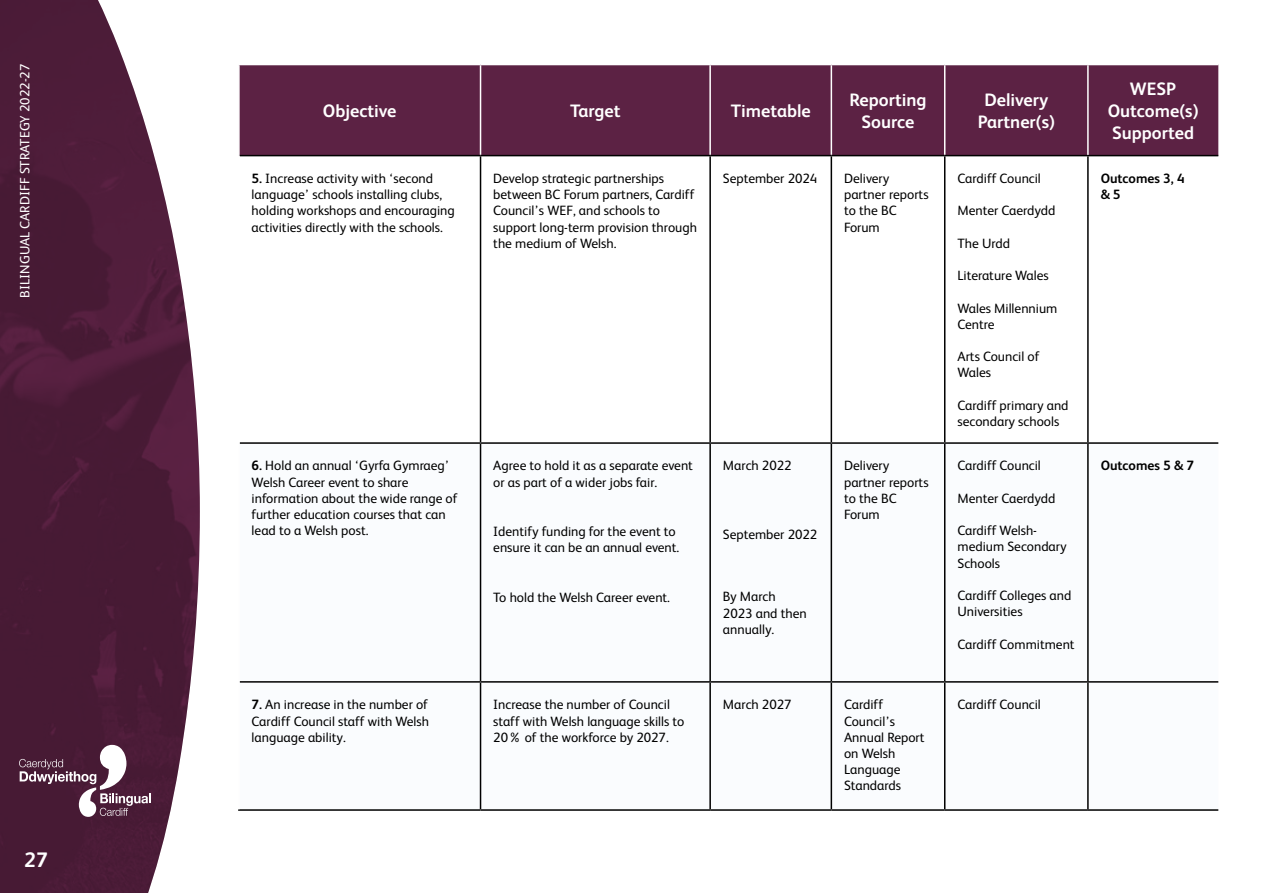
<style>
.page{position:relative;width:1263px;height:893px;background:#fff}
.page>*{position:absolute;margin:0;border:0;box-sizing:border-box;transform-origin:0 0}
.t1{font:700 21px "FS Albert";color:#fff}
.t2{font:700 18px/21.6px "FS Albert";color:#fff;text-align:center}
.t3{font:13.5px/16.2px "FS Albert";color:#000}
.t4{font:13.5px "FS Albert";color:#fff}
.t5{font:700 13.5px/16.2px "FS Albert";color:#000}
.s1{font-weight:700}
</style>
<div class="page">
<img style="left:0;top:0;width:200px;height:893px">
<svg style="left:19px;top:745px;width:132px;height:72px;background:#6c485d"></svg>
<div style="left:240px;top:65px;width:978px;height:90px;background:#5c2244"></div>
<svg style="left:240px;top:156px;width:978px;height:286px"></svg>
<svg style="left:479px;top:444px;width:467px;height:365px"></svg>
<hr style="left:480px;top:65px;width:1px;height:90px;background:#fff">
<hr style="left:709px;top:65px;width:2px;height:90px;background:#fff">
<hr style="left:831px;top:65px;width:1px;height:90px;background:#fff">
<hr style="left:944px;top:65px;width:1px;height:90px;background:#fff">
<hr style="left:480px;top:155px;width:230px;height:1px;background:#000">
<hr style="left:709px;top:156px;width:2px;height:286px;background:#000">
<hr style="left:709px;top:444px;width:2px;height:237px;background:#000">
<hr style="left:709px;top:683px;width:2px;height:126px;background:#000">
<hr style="left:710px;top:155px;width:121px;height:1px;background:#000">
<hr style="left:831px;top:156px;width:1px;height:286px;background:#000">
<hr style="left:831px;top:444px;width:1px;height:237px;background:#000">
<hr style="left:831px;top:683px;width:1px;height:126px;background:#000">
<hr style="left:831px;top:155px;width:114px;height:1px;background:#000">
<hr style="left:944px;top:156px;width:1px;height:286px;background:#000">
<hr style="left:944px;top:444px;width:1px;height:237px;background:#000">
<hr style="left:944px;top:683px;width:1px;height:126px;background:#000">
<hr style="left:945px;top:155px;width:143px;height:1px;background:#000">
<hr style="left:1088px;top:155px;width:130px;height:1px;background:#000">
<hr style="left:480px;top:442px;width:230px;height:2px;background:#000">
<hr style="left:480px;top:681px;width:230px;height:2px;background:#000">
<hr style="left:480px;top:809px;width:230px;height:2px;background:#000">
<hr style="left:710px;top:442px;width:121px;height:2px;background:#000">
<hr style="left:710px;top:681px;width:121px;height:2px;background:#000">
<hr style="left:710px;top:809px;width:121px;height:2px;background:#000">
<hr style="left:831px;top:442px;width:114px;height:2px;background:#000">
<hr style="left:831px;top:681px;width:114px;height:2px;background:#000">
<hr style="left:831px;top:809px;width:114px;height:2px;background:#000">
<hr style="left:945px;top:442px;width:143px;height:2px;background:#000">
<hr style="left:1088px;top:442px;width:130px;height:2px;background:#000">
<hr style="left:945px;top:681px;width:143px;height:2px;background:#000">
<hr style="left:1088px;top:681px;width:130px;height:2px;background:#000">
<hr style="left:945px;top:809px;width:143px;height:2px;background:#000">
<hr style="left:1088px;top:809px;width:130px;height:2px;background:#000">
<hr style="left:240px;top:155px;width:240px;height:1px;background:#000">
<hr style="left:480px;top:156px;width:1px;height:286px;background:#000">
<hr style="left:240px;top:442px;width:240px;height:2px;background:#000">
<hr style="left:480px;top:444px;width:1px;height:237px;background:#000">
<hr style="left:240px;top:681px;width:240px;height:2px;background:#000">
<hr style="left:480px;top:683px;width:1px;height:126px;background:#000">
<hr style="left:238px;top:809px;width:242px;height:2px;background:#000">
<hr style="left:1087px;top:156px;width:2px;height:286px;background:#000">
<hr style="left:1087px;top:444px;width:2px;height:237px;background:#000">
<hr style="left:1087px;top:683px;width:2px;height:126px;background:#000">
<hr style="left:1087px;top:65px;width:2px;height:90px;background:#fff">
<p class="t4" style="left:16px;top:298px;width:235px;rotate:-90deg">BILINGUAL CARDIFF STRATEGY 2022-27</p>
<h1 class="t1" style="left:24px;top:845px;width:25px">27</h1>
<h2 class="t2" style="left:323px;top:99px;width:75px">Objective</h2>
<h2 class="t2" style="left:570px;top:99px;width:52px">Target</h2>
<h2 class="t2" style="left:731px;top:99px;width:81px">Timetable</h2>
<h2 class="t2" style="left:849px;top:89px;width:79px">Reporting<br>Source</h2>
<h2 class="t2" style="left:978px;top:89px;width:79px">Delivery<br>Partner(s)</h2>
<h2 class="t2" style="left:1108px;top:78px;width:92px">WESP<br>Outcome(s)<br>Supported</h2>
<p class="t3" style="left:252px;top:170px;width:205px"><span class="s1">5.</span> Increase activity with ‘second language’ schools installing clubs, holding workshops and encouraging activities directly with the schools.</p>
<p class="t3" style="left:493px;top:170px;width:205px">Develop strategic partnerships between BC Forum partners, Cardiff<br>Council’s WEF, and schools to support long-term provision through the medium of Welsh.</p>
<p class="t3" style="left:723px;top:170px;width:96px">September 2024</p>
<p class="t3" style="left:844px;top:170px;width:86px">Delivery partner reports to the BC<br>Forum</p>
<p class="t3" style="left:957px;top:170px;width:85px">Cardiff Council</p>
<p class="t5" style="left:1101px;top:170px;width:85px">Outcomes 3, 4 &amp; 5</p>
<p class="t3" style="left:957px;top:202px;width:99px">Menter Caerdydd</p>
<p class="t3" style="left:957px;top:234px;width:54px">The Urdd</p>
<p class="t3" style="left:957px;top:267px;width:93px">Literature Wales</p>
<p class="t3" style="left:957px;top:299px;width:101px">Wales Millennium<br>Centre</p>
<p class="t3" style="left:957px;top:348px;width:83px">Arts Council of<br>Wales</p>
<p class="t3" style="left:957px;top:396px;width:113px">Cardiff primary and secondary schools</p>
<p class="t3" style="left:252px;top:457px;width:207px"><span class="s1">6.</span> Hold an annual ‘Gyrfa Gymraeg’<br>Welsh Career event to share information about the wide range of further education courses that can lead to a Welsh post.</p>
<p class="t3" style="left:493px;top:457px;width:201px">Agree to hold it as a separate event or as part of a wider jobs fair.</p>
<p class="t3" style="left:493px;top:523px;width:188px">Identify funding for the event to ensure it can be an annual event.</p>
<p class="t3" style="left:493px;top:588px;width:178px">To hold the Welsh Career event.</p>
<p class="t3" style="left:723px;top:457px;width:70px">March 2022</p>
<p class="t3" style="left:723px;top:525px;width:96px">September 2022</p>
<p class="t3" style="left:723px;top:588px;width:85px">By March<br>2023 and then annually.</p>
<p class="t3" style="left:844px;top:457px;width:86px">Delivery partner reports to the BC<br>Forum</p>
<p class="t3" style="left:957px;top:457px;width:85px">Cardiff Council</p>
<p class="t3" style="left:957px;top:489px;width:99px">Menter Caerdydd</p>
<p class="t3" style="left:957px;top:522px;width:111px">Cardiff Welsh&shy;medium Secondary<br>Schools</p>
<p class="t3" style="left:957px;top:587px;width:115px">Cardiff Colleges and<br>Universities</p>
<p class="t3" style="left:957px;top:635px;width:119px">Cardiff Commitment</p>
<p class="t3" style="left:252px;top:696px;width:179px;text-align:justify"><span class="s1">7.</span> An increase in the number of Cardiff Council staff with Welsh language ability.</p>
<p class="t3" style="left:493px;top:696px;width:193px">Increase the number of Council staff with Welsh language skills to<br>20% of the workforce by 2027.</p>
<p class="t3" style="left:723px;top:696px;width:70px">March 2027</p>
<p class="t3" style="left:844px;top:696px;width:82px">Cardiff<br>Council’s<br>Annual Report on Welsh<br>Language<br>Standards</p>
<p class="t3" style="left:957px;top:696px;width:85px">Cardiff Council</p>
<p class="t5" style="left:1101px;top:457px;width:95px">Outcomes 5 &amp; 7</p>
</div>
